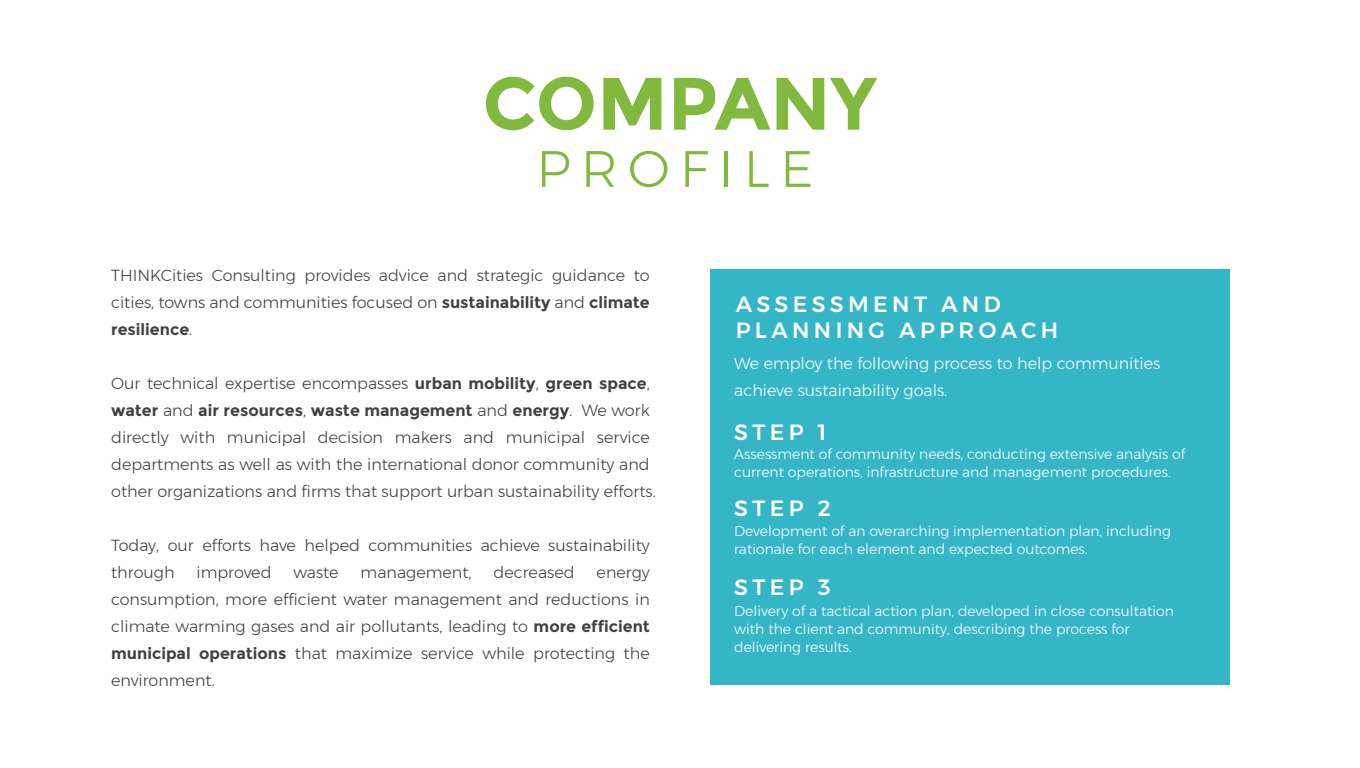
<style>
.page{position:relative;width:1360px;height:768px;background:#fff}
.page>*{position:absolute;margin:0;border:0;box-sizing:border-box;transform-origin:0 0}
.t1{font:700 74.1px "Montserrat";color:#80b93e}
.t2{font:300 51.1px "Montserrat";letter-spacing:.2em;color:#80b93e}
.t3{font:500 22px/26px "Montserrat";letter-spacing:.2em;color:#fff}
.t4{font:300 16px/27px "Montserrat";color:#434040;text-align:justify}
.t5{font:300 16px/27px "Montserrat";color:#fff}
.t6{font:300 14px/18px "Montserrat";color:#fff}
.s1{font-weight:700}
</style>
<div class="page">
<div style="left:710px;top:270px;width:520px;height:415px;background:#35b6c7"></div>
<h1 class="t1" style="left:483px;top:58px;width:395px">COMPANY</h1>
<h2 class="t2" style="left:536px;top:137px;width:279px">PROFILE</h2>
<p class="t4" style="left:111px;top:262px;width:540px">THINKCities Consulting provides advice and strategic guidance to cities, towns and communities focused on <span class="s1">sustainability</span> and <span class="s1">climate resilience</span>.</p>
<p class="t4" style="left:111px;top:370px;width:546px;text-align:left">Our technical expertise encompasses <span class="s1">urban mobility</span>, <span class="s1">green space</span>, <span class="s1">water</span> and <span class="s1">air resources</span>, <span class="s1">waste management</span> and <span class="s1">energy</span>. We work directly with municipal decision makers and municipal service departments as well as with the international donor community and other organizations and firms that support urban sustainability efforts.</p>
<p class="t4" style="left:111px;top:532px;width:540px">Today, our efforts have helped communities achieve sustainability through</p>
<p class="t4" style="left:197px;top:559px;width:77px">improved</p>
<p class="t4" style="left:293px;top:559px;width:47px">waste</p>
<p class="t4" style="left:361px;top:559px;width:112px">management,</p>
<p class="t4" style="left:494px;top:559px;width:83px">decreased</p>
<p class="t4" style="left:111px;top:559px;width:540px;text-indent:485px">energy consumption, more efficient water management and reductions in climate warming gases and air pollutants, leading to <span class="s1">more efficient municipal operations</span> that maximize service while protecting the environment.</p>
<h3 class="t3" style="left:736px;top:291px;width:324px">ASSESSMENT AND<br>PLANNING APPROACH</h3>
<p class="t5" style="left:734px;top:350px;width:428px">We employ the following process to help communities achieve sustainability goals.</p>
<h3 class="t3" style="left:734px;top:420px;width:93px">STEP 1</h3>
<p class="t6" style="left:734px;top:445px;width:453px">Assessment of community needs, conducting extensive analysis of current operations, infrastructure and management procedures.</p>
<h3 class="t3" style="left:734px;top:495px;width:98px">STEP 2</h3>
<p class="t6" style="left:734px;top:522px;width:438px">Development of an overarching implementation plan, including rationale for each element and expected outcomes.</p>
<h3 class="t3" style="left:734px;top:574px;width:98px">STEP 3</h3>
<p class="t6" style="left:734px;top:602px;width:441px">Delivery of a tactical action plan, developed in close consultation with the client and community, describing the process for delivering results.</p>
</div>
